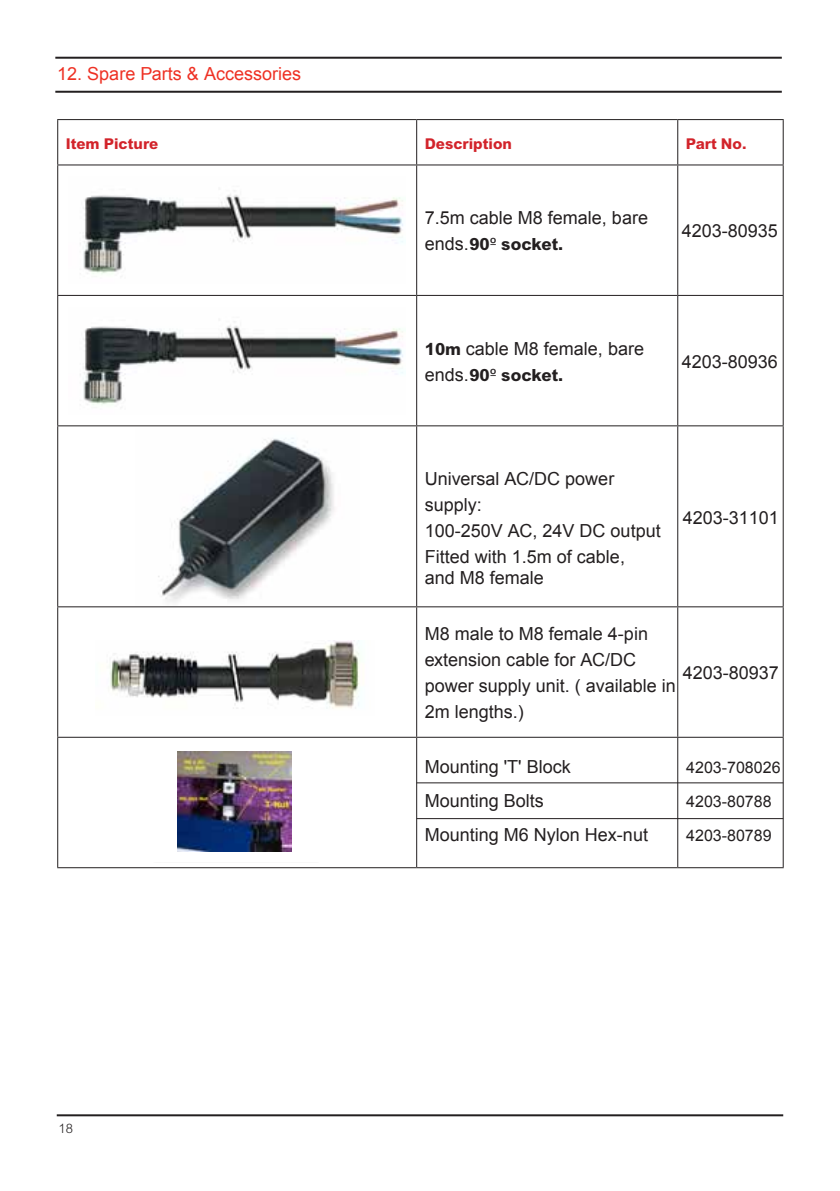
<style>
.page{position:relative;width:840px;height:1191px;background:#fff}
.page>*{position:absolute;margin:0;border:0;box-sizing:border-box;transform-origin:0 0}
.t1{font:18px/26px "Arial";color:#231f20}
.t2{font:18px "Arial Bld";color:#231f20}
.t3{font:18px "Arial";color:#ee3124}
.t4{font:16px/34px "Arial";color:#231f20}
.t5{font:16px "Arial Bld";color:#d2232a}
.t6{font:14px "Arial Lgt";color:#231f20}
.s1{font-family:"Arial"}
.s2{font-family:"Arial Bld"}
</style>
<div class="page">
<img style="left:55px;top:56px;width:729px;height:1061px">
<div style="left:145px;top:741px;width:182px;height:120px;background:#fff"></div>
<img style="left:177px;top:751px;width:114px;height:100px">
<p class="t3" style="left:57px;top:62px;width:245px">12. Spare Parts &amp; Accessories</p>
<p class="t5" style="left:66px;top:133px;width:94px">Item Picture</p>
<p class="t5" style="left:424px;top:133px;width:89px">Description</p>
<p class="t5" style="left:685px;top:133px;width:62px">Part No.</p>
<p class="t1" style="left:424px;top:205px;width:225px">7.5m cable M8 female, bare</p>
<p class="t2" style="left:424px;top:232px;width:140px"><span class="s1">ends.</span> 90º socket.</p>
<p class="t1" style="left:681px;top:218px;width:98px">4203-80935</p>
<p class="t1" style="left:424px;top:336px;width:221px"><span class="s2">10m</span> cable M8 female, bare</p>
<p class="t2" style="left:424px;top:363px;width:140px"><span class="s1">ends.</span> 90º socket.</p>
<p class="t1" style="left:681px;top:349px;width:98px">4203-80936</p>
<p class="t1" style="left:424px;top:465px;width:237px">Universal AC/DC power supply:<br>100-250V AC, 24V DC output<br>Fitted with 1.5m of cable,</p>
<p class="t1" style="left:424px;top:565px;width:121px">and M8 female</p>
<p class="t1" style="left:682px;top:504px;width:98px">4203-31101</p>
<p class="t1" style="left:424px;top:621px;width:252px">M8 male to M8 female 4-pin extension cable for AC/DC power supply unit. ( available in<br>2m lengths.)</p>
<p class="t1" style="left:682px;top:660px;width:98px">4203-80937</p>
<p class="t6" style="left:59px;top:1118px;width:16px">18</p>
<p class="t1" style="left:424px;top:749px;width:225px;line-height:34px">Mounting 'T' Block<br>Mounting Bolts<br>Mounting M6 Nylon Hex-nut</p>
<p class="t4" style="left:685px;top:750px;width:96px">4203-708026<br>4203-80788<br>4203-80789</p>
</div>
